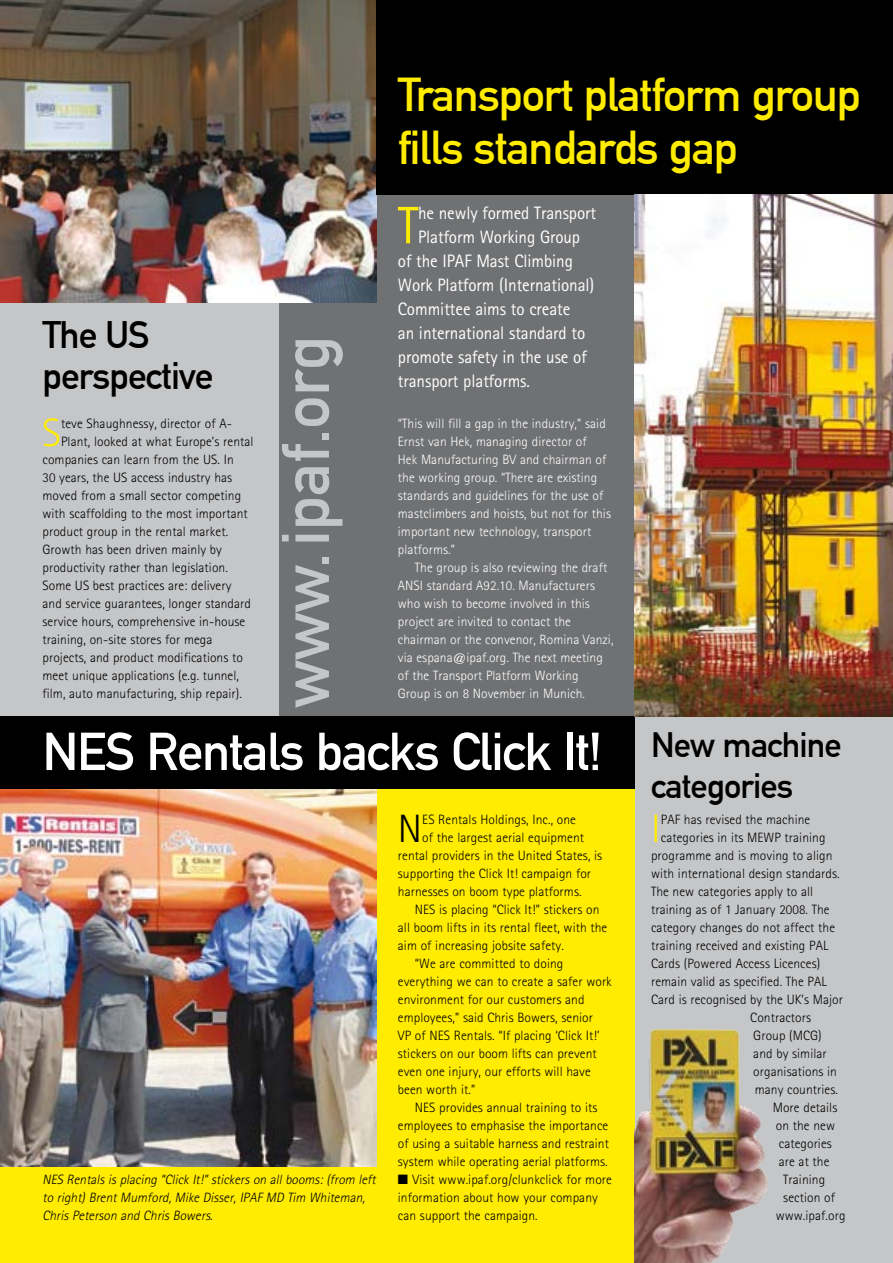
<style>
.page{position:relative;width:893px;height:1263px;background:#c5c6c8}
.page>*{position:absolute;margin:0;border:0;box-sizing:border-box;transform-origin:0 0}
.t1{font:66px "DIN Mittelschrift";color:#c5c6c8}
.t2{font:52.8px "Rotis Sans Serif";color:#ffec00;scale:.95 1}
.t3{font:52.5px "DIN Mittelschrift";letter-spacing:-.025em;color:#fff}
.t4{font:46.5px/52.5px "DIN Mittelschrift";letter-spacing:-.025em;color:#ffec00}
.t5{font:300 39.6px "Rotis Sans Serif";color:#ffec00}
.t6{font:300 39.6px "Rotis Sans Serif";color:#000}
.t7{font:37.5px/40.5px "DIN Mittelschrift";letter-spacing:-.025em;color:#000}
.t8{font:34.5px/40.5px "DIN Mittelschrift";letter-spacing:-.025em;color:#000}
.t9{font:18px "Rotis Sans Serif";letter-spacing:-.005em;color:#fff;scale:.95 1}
.t10{font:300 13.5px/18px "Rotis Sans Serif";letter-spacing:.005em;color:#000}
.t11{font:300 13.5px/18px "Rotis Sans Serif";letter-spacing:.005em;color:#fff}
.t12{font:italic 300 13.5px/18px "Rotis Sans Serif";color:#000}
</style>
<div class="page">
<div style="left:279px;top:194px;width:614px;height:522px;background:#707173"></div>
<div style="left:0;top:788px;width:635px;height:475px;background:#ffec00"></div>
<img style="left:0;top:788px;width:377px;height:378px">
<img style="left:0;top:0;width:377px;height:302px">
<div style="left:0;top:716px;width:635px;height:72px;background:#000"></div>
<div style="left:377px;top:0;width:516px;height:194px;background:#000"></div>
<img style="left:635px;top:194px;width:258px;height:522px">
<img style="left:635px;top:1029px;width:134px;height:234px">
<h3 class="t7" style="left:43px;top:315px;width:172px">The US perspective</h3>
<h3 class="t5" style="left:43px;top:410px;width:20px">S</h3>
<p class="t10" style="left:61px;top:415px;width:172px">teve Shaughnessy, director of A-</p>
<p class="t10" style="left:61px;top:433px;width:194px">Plant, looked at what Europe’s rental</p>
<p class="t10" style="left:43px;top:451px;width:193px">companies can learn from the US. In</p>
<p class="t10" style="left:43px;top:469px;width:191px">30 years, the US access industry has</p>
<p class="t10" style="left:43px;top:487px;width:200px">moved from a small sector competing</p>
<p class="t10" style="left:43px;top:505px;width:207px">with scaffolding to the most important</p>
<p class="t10" style="left:43px;top:523px;width:187px">product group in the rental market.</p>
<p class="t10" style="left:43px;top:541px;width:181px">Growth has been driven mainly by</p>
<p class="t10" style="left:43px;top:559px;width:187px">productivity rather than legislation.</p>
<p class="t10" style="left:43px;top:577px;width:190px">Some US best practices are: delivery</p>
<p class="t10" style="left:43px;top:595px;width:210px">and service guarantees, longer standard</p>
<p class="t10" style="left:43px;top:613px;width:204px">service hours, comprehensive in-house</p>
<p class="t10" style="left:43px;top:631px;width:171px">training, on-site stores for mega</p>
<p class="t10" style="left:43px;top:649px;width:202px">projects, and product modifications to</p>
<p class="t10" style="left:43px;top:667px;width:198px">meet unique applications (e.g. tunnel,</p>
<p class="t10" style="left:43px;top:685px;width:201px">film, auto manufacturing, ship repair).</p>
<h1 class="t1" style="left:267px;top:708px;width:373px;rotate:-90deg">www.ipaf.org</h1>
<h3 class="t4" style="left:398px;top:69px;width:464px">Transport platform group fills standards gap</h3>
<h2 class="t2" style="left:398px;top:194px;width:23px">T</h2>
<h3 class="t9" style="left:418px;top:203px;width:189px">he newly formed Transport</h3>
<h3 class="t9" style="left:418px;top:227px;width:172px">Platform Working Group</h3>
<h3 class="t9" style="left:398px;top:251px;width:186px">of the IPAF Mast Climbing</h3>
<h3 class="t9" style="left:398px;top:275px;width:208px">Work Platform (International)</h3>
<h3 class="t9" style="left:398px;top:299px;width:183px">Committee aims to create</h3>
<h3 class="t9" style="left:398px;top:323px;width:199px">an international standard to</h3>
<h3 class="t9" style="left:398px;top:347px;width:200px">promote safety in the use of</h3>
<h3 class="t9" style="left:398px;top:371px;width:141px">transport platforms.</h3>
<p class="t11" style="left:398px;top:415px;width:215px">“This will fill a gap in the industry,” said Ernst van Hek, managing director of<br>Hek Manufacturing BV and chairman of the working group. “There are existing standards and guidelines for the use of mastclimbers and hoists, but not for this important new technology, transport platforms.”</p>
<p class="t11" style="left:398px;top:559px;width:217px;text-indent:17px">The group is also reviewing the draft ANSI standard A92.10. Manufacturers who wish to become involved in this project are invited to contact the chairman or the convenor, Romina Vanzi, via espana@ipaf.org. The next meeting of the Transport Platform Working</p>
<p class="t11" style="left:398px;top:685px;width:189px">Group is on 8 November in Munich.</p>
<h3 class="t3" style="left:43px;top:721px;width:561px">NES Rentals backs Click It!</h3>
<p class="t12" style="left:43px;top:1171px;width:337px">NES Rentals is placing “Click It!” stickers on all booms: (from left to right) Brent Mumford, Mike Disser, IPAF MD Tim Whiteman,<br>Chris Peterson and Chris Bowers.</p>
<h3 class="t6" style="left:398px;top:806px;width:26px">N</h3>
<p class="t10" style="left:422px;top:811px;width:155px">ES Rentals Holdings, Inc., one</p>
<p class="t10" style="left:422px;top:829px;width:163px">of the largest aerial equipment</p>
<p class="t10" style="left:398px;top:847px;width:206px">rental providers in the United States, is</p>
<p class="t10" style="left:398px;top:865px;width:195px">supporting the Click It! campaign for</p>
<p class="t10" style="left:398px;top:883px;width:185px">harnesses on boom type platforms.</p>
<p class="t10" style="left:415px;top:901px;width:186px">NES is placing “Click It!” stickers on</p>
<p class="t10" style="left:398px;top:919px;width:211px">all boom lifts in its rental fleet, with the</p>
<p class="t10" style="left:398px;top:937px;width:167px">aim of increasing jobsite safety.</p>
<p class="t10" style="left:415px;top:955px;width:150px">“We are committed to doing</p>
<p class="t10" style="left:398px;top:973px;width:215px">everything we can to create a safer work</p>
<p class="t10" style="left:398px;top:991px;width:188px">environment for our customers and</p>
<p class="t10" style="left:398px;top:1009px;width:197px">employees,” said Chris Bowers, senior</p>
<p class="t10" style="left:398px;top:1027px;width:203px">VP of NES Rentals. “If placing ‘Click It!’</p>
<p class="t10" style="left:398px;top:1045px;width:200px">stickers on our boom lifts can prevent</p>
<p class="t10" style="left:398px;top:1063px;width:194px">even one injury, our efforts will have</p>
<p class="t10" style="left:398px;top:1081px;width:79px">been worth it.”</p>
<p class="t10" style="left:415px;top:1099px;width:184px">NES provides annual training to its</p>
<p class="t10" style="left:398px;top:1117px;width:212px">employees to emphasise the importance</p>
<p class="t10" style="left:398px;top:1135px;width:213px">of using a suitable harness and restraint</p>
<p class="t10" style="left:398px;top:1153px;width:211px">system while operating aerial platforms.</p>
<p class="t10" style="left:398px;top:1171px;width:216px">■ Visit www.ipaf.org/clunkclick for more information about how your company can support the campaign.</p>
<h3 class="t8" style="left:651px;top:725px;width:192px">New machine categories</h3>
<h3 class="t5" style="left:651px;top:806px;width:11px">I</h3>
<p class="t10" style="left:661px;top:811px;width:151px">PAF has revised the machine</p>
<p class="t10" style="left:661px;top:829px;width:166px">categories in its MEWP training</p>
<p class="t10" style="left:651px;top:847px;width:183px">programme and is moving to align</p>
<p class="t10" style="left:651px;top:865px;width:190px">with international design standards.</p>
<p class="t10" style="left:651px;top:883px;width:164px">The new categories apply to all</p>
<p class="t10" style="left:651px;top:901px;width:180px">training as of 1 January 2008. The</p>
<p class="t10" style="left:651px;top:919px;width:186px">category changes do not affect the</p>
<p class="t10" style="left:651px;top:937px;width:179px">training received and existing PAL</p>
<p class="t10" style="left:651px;top:955px;width:171px">Cards (Powered Access Licences)</p>
<p class="t10" style="left:651px;top:973px;width:177px">remain valid as specified. The PAL</p>
<p class="t10" style="left:651px;top:991px;width:194px">Card is recognised by the UK’s Major</p>
<p class="t10" style="left:750px;top:1009px;width:62px">Contractors</p>
<p class="t10" style="left:753px;top:1027px;width:70px">Group (MCG)</p>
<p class="t10" style="left:753px;top:1045px;width:75px">and by similar</p>
<p class="t10" style="left:753px;top:1063px;width:85px">organisations in</p>
<p class="t10" style="left:755px;top:1081px;width:85px">many countries.</p>
<p class="t10" style="left:773px;top:1099px;width:66px">More details</p>
<p class="t10" style="left:776px;top:1117px;width:61px">on the new</p>
<p class="t10" style="left:779px;top:1135px;width:55px">categories</p>
<p class="t10" style="left:779px;top:1153px;width:52px">are at the</p>
<p class="t10" style="left:783px;top:1171px;width:43px">Training</p>
<p class="t10" style="left:783px;top:1189px;width:53px">section of</p>
<p class="t10" style="left:776px;top:1207px;width:71px">www.ipaf.org</p>
</div>
